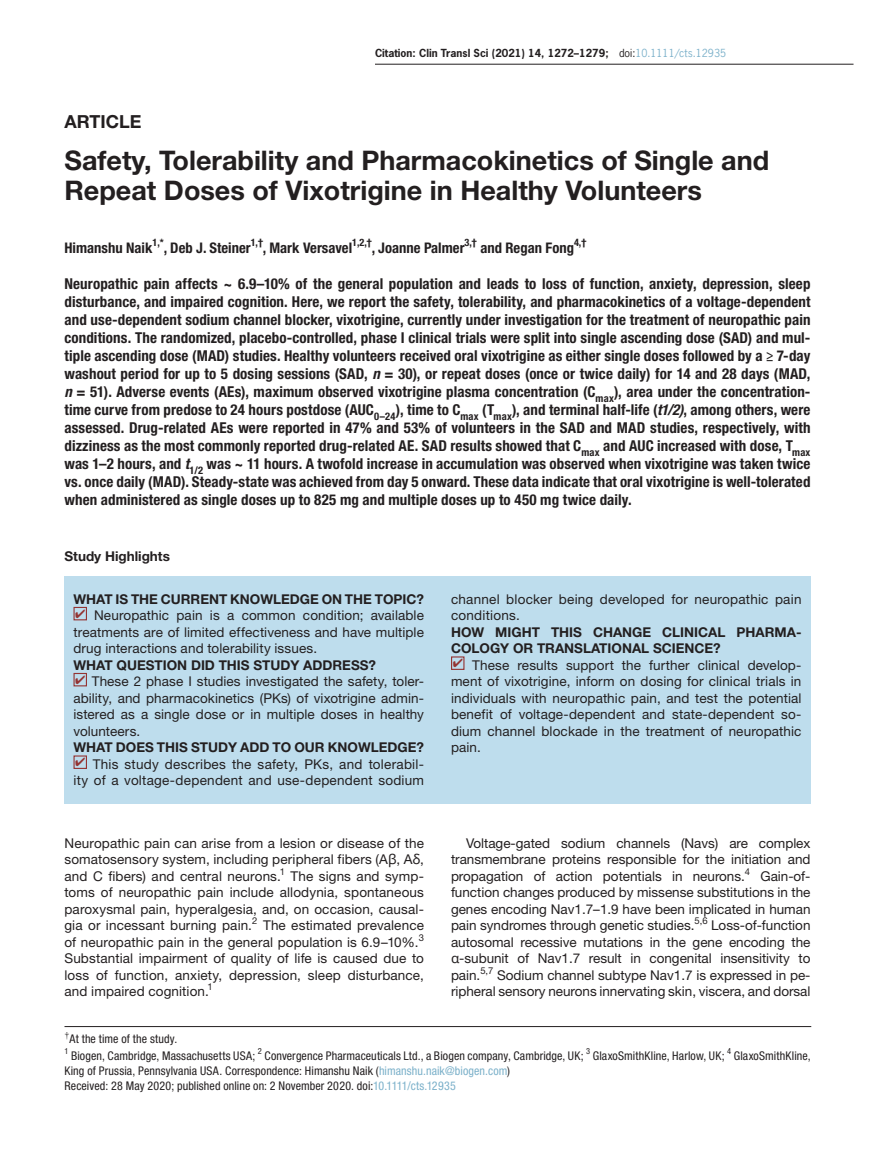
<style>
.page{position:relative;width:891px;height:1175px;background:#fff}
.page>*{position:absolute;margin:0;border:0;box-sizing:border-box;transform-origin:0 0}
.t1{font:700 27px/30px "Helvetica Neue LT Std";color:#231f20}
.t2{font:700 18px "Helvetica Neue LT Std";color:#231f20}
.t3{font:700 condensed 15px/18px "Helvetica Neue LT Std";letter-spacing:.005em;color:#231f20;text-align:justify}
.t4{font:700 condensed 14.7px "Helvetica Neue LT Std";color:#231f20}
.t5{font:13.5px/16.5px "Helvetica Neue LT Std";letter-spacing:.01em;color:#231f20;text-align:justify}
.t6{font:700 13.5px/16.5px "Helvetica Neue LT Std";color:#231f20}
.t7{font:condensed 12px/15px "Helvetica Neue LT Std";letter-spacing:.01em;color:#231f20}
.t8{font:700 10.5px "News Gothic Std";color:#231f20}
.s1{font-weight:400}
.s2{font-weight:400;color:#7cb1ca}
.s3{font-style:italic}
.s4{font-family:"Noto Sans"}
.s5{color:#7cb1ca}
</style>
<div class="page">
<hr style="left:375px;top:64px;width:479px;height:1px;background:#231f20">
<hr style="left:64px;top:1026px;width:747px;height:1px;background:#231f20">
<div style="left:64px;top:533px;width:747px;height:271px;background:#bedded"></div>
<div style="left:52px;top:530px;width:771px;height:46px;background:#fff"></div>
<div style="left:74px;top:607px;width:13px;height:13px;border:1px solid #943433"></div>
<div style="left:74px;top:673px;width:13px;height:13px;border:1px solid #943433"></div>
<div style="left:74px;top:755px;width:13px;height:14px;border:1px solid #943433"></div>
<div style="left:451px;top:656px;width:14px;height:14px;border:1px solid #943433"></div>
<p class="t8" style="left:375px;top:46px;width:353px">Citation: Clin Transl Sci (2021) 14, 1272–1279; <span class="s1">doi:</span><span class="s2">10.1111/cts.12935</span></p>
<h2 class="t2" style="left:64px;top:111px;width:78px">ARTICLE</h2>
<h1 class="t1" style="left:64px;top:145px;width:706px">Safety, Tolerability and Pharmacokinetics of Single and<br>Repeat Doses of Vixotrigine in Healthy Volunteers</h1>
<p class="t4" style="left:64px;top:239px;width:523px">Himanshu Naik<sup>1,*</sup>, Deb J. Steiner<sup>1,†</sup>, Mark Versavel<sup>1,2,†</sup>, Joanne Palmer<sup>3,†</sup> and Regan Fong<sup>4,†</sup></p>
<p class="t3" style="left:64px;top:274px;width:748px">Neuropathic pain affects ~ 6.9–10% of the general population and leads to loss of function, anxiety, depression, sleep disturbance, and impaired cognition. Here, we report the safety, tolerability, and pharmacokinetics of a voltage-dependent and use-dependent sodium channel blocker, vixotrigine, currently under investigation for the treatment of neuropathic pain conditions. The randomized, placebo-controlled, phase I clinical trials were split into single ascending dose (SAD) and mul&shy;tiple ascending dose (MAD) studies. Healthy volunteers received oral vixotrigine as either single doses followed by a ≥ 7-day washout period for up to 5 dosing sessions (SAD, <span class="s3">n</span> = 30), or repeat doses (once or twice daily) for 14 and 28 days (MAD, <span class="s3">n</span> = 51). Adverse events (AEs), maximum observed vixotrigine plasma concentration (C<sub>max</sub>), area under the concentration&shy;time curve from predose to 24 hours postdose (AUC<sub>0–24</sub>), time to C<sub>max</sub> (T<sub>max</sub>), and terminal half-life (<span class="s3">t1/2)</span>, among others, were assessed. Drug-related AEs were reported in 47% and 53% of volunteers in the SAD and MAD studies, respectively, with dizziness as the most commonly reported drug-related AE. SAD results showed that C<sub>max</sub> and AUC increased with dose, T<sub>max </sub>was 1–2 hours, and <span class="s3">t</span><sub>1/2</sub> was ~ 11 hours. A twofold increase in accumulation was observed when vixotrigine was taken twice vs. once daily (MAD). Steady-state was achieved from day 5 onward. These data indicate that oral vixotrigine is well-tolerated when administered as single doses up to 825 mg and multiple doses up to 450 mg twice daily.</p>
<p class="t6" style="left:64px;top:548px;width:107px">Study Highlights</p>
<p class="t6" style="left:74px;top:590px;width:352px">WHAT IS THE CURRENT KNOWLEDGE ON THE TOPIC?</p>
<p class="t5" style="left:74px;top:607px;width:352px"><sup>✔</sup> Neuropathic pain is a common condition; available treatments are of limited effectiveness and have multiple drug interactions and tolerability issues.</p>
<p class="t6" style="left:74px;top:656px;width:304px">WHAT QUESTION DID THIS STUDY ADDRESS?</p>
<p class="t5" style="left:73px;top:673px;width:352px"><sup>✔</sup> These 2 phase I studies investigated the safety, toler&shy;ability, and pharmacokinetics (PKs) of vixotrigine admin&shy;istered as a single dose or in multiple doses in healthy volunteers.</p>
<p class="t6" style="left:73px;top:739px;width:352px">WHAT DOES THIS STUDY ADD TO OUR KNOWLEDGE?</p>
<p class="t5" style="left:73px;top:755px;width:352px"><sup>✔</sup> This study describes the safety, PKs, and tolerabil&shy;ity of a voltage-dependent and use-dependent sodium</p>
<p class="t5" style="left:451px;top:590px;width:352px">channel blocker being developed for neuropathic pain conditions.</p>
<p class="t6" style="left:451px;top:623px;width:352px">HOW MIGHT THIS CHANGE CLINICAL PHARMA-<br>COLOGY OR TRANSLATIONAL SCIENCE?</p>
<p class="t5" style="left:451px;top:656px;width:352px"><sup>✔</sup> These results support the further clinical develop&shy;ment of vixotrigine, inform on dosing for clinical trials in individuals with neuropathic pain, and test the potential benefit of voltage-dependent and state-dependent so&shy;dium channel blockade in the treatment of neuropathic pain.</p>
<p class="t5" style="left:64px;top:834px;width:361px">Neuropathic pain can arise from a lesion or disease of the somatosensory system, including peripheral fibers (A<span class="s4">β</span>, A<span class="s4">δ</span>, and C fibers) and central neurons.<sup>1</sup> The signs and symp&shy;toms of neuropathic pain include allodynia, spontaneous paroxysmal pain, hyperalgesia, and, on occasion, causal&shy;gia or incessant burning pain.<sup>2</sup> The estimated prevalence of neuropathic pain in the general population is 6.9–10%.<sup>3<br></sup>Substantial impairment of quality of life is caused due to loss of function, anxiety, depression, sleep disturbance, and impaired cognition.<sup>1</sup></p>
<p class="t5" style="left:451px;top:834px;width:361px;text-indent:15px">Voltage-gated sodium channels (Navs) are complex transmembrane proteins responsible for the initiation and propagation of action potentials in neurons.<sup>4</sup> Gain-of&shy;function changes produced by missense substitutions in the genes encoding Nav1.7–1.9 have been implicated in human pain syndromes through genetic studies.<sup>5,6</sup> Loss-of-function autosomal recessive mutations in the gene encoding the <span class="s4">α</span>-subunit of Nav1.7 result in congenital insensitivity to pain.<sup>5,7</sup> Sodium channel subtype Nav1.7 is expressed in pe&shy;ripheral sensory neurons innervating skin, viscera, and dorsal</p>
<p class="t7" style="left:64px;top:1031px;width:114px"><sup>†</sup>At the time of the study.</p>
<p class="t7" style="left:64px;top:1047px;width:748px"><sup>1</sup> Biogen, Cambridge, Massachusetts USA; <sup>2</sup> Convergence Pharmaceuticals Ltd., a Biogen company, Cambridge, UK; <sup>3</sup> GlaxoSmithKline, Harlow, UK; <sup>4</sup> GlaxoSmithKline,<br>King of Prussia, Pennsylvania USA. Correspondence: Himanshu Naik (<span class="s5">himanshu.naik@biogen.com</span>)<br>Received: 28 May 2020; published online on: 2 November 2020. doi:<span class="s5">10.1111/cts.12935</span></p>
</div>
